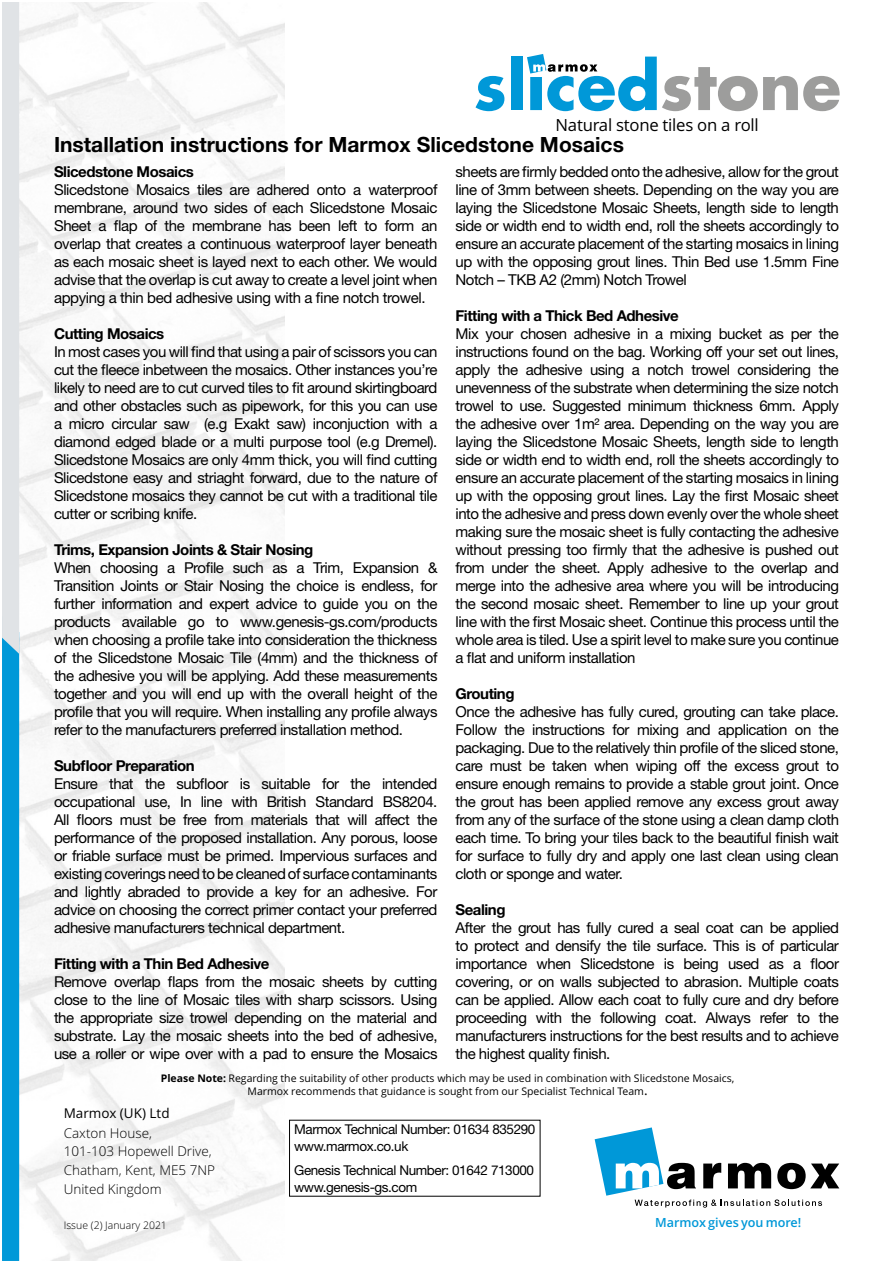
<style>
.page{position:relative;width:893px;height:1263px;background:#fff}
.page>*{position:absolute;margin:0;border:0;box-sizing:border-box;transform-origin:0 0}
.t1{font:700 21px "Helvetica Neue LT Std";color:#000}
.t2{font:16.8px "Open Sans";letter-spacing:-.015em;color:#000}
.t3{font:15px/18px "Helvetica Neue LT Std";letter-spacing:-.03em;color:#000;text-align:justify}
.t4{font:700 15px "Helvetica Neue LT Std";letter-spacing:-.03em;color:#000}
.t5{font:13.5px/16.2px "Helvetica Neue LT Std";letter-spacing:-.03em;color:#000}
.t6{font:300 13.5px/18.8px "Open Sans";color:#000}
.t7{font:13.5px "Open Sans";color:#000}
.t8{font:600 12.6px "Open Sans";color:#0098d8}
.t9{font:10.5px/13.2px "Open Sans";color:#000;text-align:center}
.t10{font:300 10.5px "Open Sans";letter-spacing:-.005em;color:#000}
.s1{font-weight:700}
.s2{font-size:13.5px}
</style>
<div class="page">
<svg style="left:475px;top:76px;width:29px;height:35px"></svg>
<div style="left:511px;top:57px;width:11px;height:53px;background:#0098d8"></div>
<svg style="left:527px;top:54px;width:313px;height:57px"></svg>
<svg style="left:595px;top:1127px;width:244px;height:81px"></svg>
<svg style="left:2px;top:2px;width:17px;height:1259px;background:#72bedf"></svg>
<p class="t2" style="left:556px;top:114px;width:205px">Natural stone tiles on a roll</p>
<h1 class="t1" style="left:54px;top:132px;width:571px">Installation instructions for Marmox Slicedstone Mosaics</h1>
<p class="t4" style="left:54px;top:162px;width:141px">Slicedstone Mosaics</p>
<p class="t3" style="left:54px;top:180px;width:385px">Slicedstone Mosaics tiles are adhered onto a waterproof membrane, around two sides of each Slicedstone Mosaic Sheet a flap of the membrane has been left to form an overlap that creates a continuous waterproof layer beneath as each mosaic sheet is layed next to each other. We would advise that the overlap is cut away to create a level joint when appying a thin bed adhesive using with a fine notch trowel.</p>
<p class="t4" style="left:54px;top:324px;width:112px">Cutting Mosaics</p>
<p class="t3" style="left:54px;top:342px;width:385px">In most cases you will find that using a pair of scissors you can cut the fleece inbetween the mosaics. Other instances you’re likely to need are to cut curved tiles to fit around skirtingboard and other obstacles such as pipework, for this you can use a micro circular saw (e.g Exakt saw) inconjuction with a diamond edged blade or a multi purpose tool (e.g Dremel).<br>Slicedstone Mosaics are only 4mm thick, you will find cutting Slicedstone easy and striaght forward, due to the nature of Slicedstone mosaics they cannot be cut with a traditional tile cutter or scribing knife.</p>
<p class="t4" style="left:54px;top:540px;width:261px">Trims, Expansion Joints &amp; Stair Nosing</p>
<p class="t3" style="left:54px;top:558px;width:385px">When choosing a Profile such as a Trim, Expansion &amp; Transition Joints or Stair Nosing the choice is endless, for further information and expert advice to guide you on the products available go to www.genesis-gs.com/products when choosing a profile take into consideration the thickness of the Slicedstone Mosaic Tile (4mm) and the thickness of the adhesive you will be applying. Add these measurements together and you will end up with the overall height of the profile that you will require. When installing any profile always refer to the manufacturers preferred installation method.</p>
<p class="t4" style="left:54px;top:756px;width:142px">Subfloor Preparation</p>
<p class="t3" style="left:54px;top:774px;width:385px">Ensure that the subfloor is suitable for the intended occupational use, In line with British Standard BS8204.<br>All floors must be free from materials that will affect the performance of the proposed installation. Any porous, loose or friable surface must be primed. Impervious surfaces and existing coverings need to be cleaned of surface contaminants and lightly abraded to provide a key for an adhesive. For advice on choosing the correct primer contact your preferred adhesive manufacturers technical department.</p>
<p class="t4" style="left:54px;top:954px;width:217px">Fitting with a Thin Bed Adhesive</p>
<p class="t3" style="left:54px;top:972px;width:385px">Remove overlap flaps from the mosaic sheets by cutting close to the line of Mosaic tiles with sharp scissors. Using the appropriate size trowel depending on the material and substrate. Lay the mosaic sheets into the bed of adhesive, use a roller or wipe over with a pad to ensure the Mosaics</p>
<p class="t3" style="left:455px;top:162px;width:385px">sheets are firmly bedded onto the adhesive, allow for the grout line of 3mm between sheets. Depending on the way you are laying the Slicedstone Mosaic Sheets, length side to length side or width end to width end, roll the sheets accordingly to ensure an accurate placement of the starting mosaics in lining up with the opposing grout lines. Thin Bed use 1.5mm Fine Notch – TKB A2 (2mm) Notch Trowel</p>
<p class="t4" style="left:455px;top:306px;width:225px">Fitting with a Thick Bed Adhesive</p>
<p class="t3" style="left:455px;top:324px;width:385px">Mix your chosen adhesive in a mixing bucket as per the instructions found on the bag. Working off your set out lines, apply the adhesive using a notch trowel considering the unevenness of the substrate when determining the size notch trowel to use. Suggested minimum thickness 6mm. Apply the adhesive over 1m² area. Depending on the way you are laying the Slicedstone Mosaic Sheets, length side to length side or width end to width end, roll the sheets accordingly to ensure an accurate placement of the starting mosaics in lining up with the opposing grout lines. Lay the first Mosaic sheet into the adhesive and press down evenly over the whole sheet making sure the mosaic sheet is fully contacting the adhesive without pressing too firmly that the adhesive is pushed out from under the sheet. Apply adhesive to the overlap and merge into the adhesive area where you will be introducing the second mosaic sheet. Remember to line up your grout line with the first Mosaic sheet. Continue this process until the whole area is tiled. Use a spirit level to make sure you continue a flat and uniform installation</p>
<p class="t4" style="left:455px;top:684px;width:61px">Grouting</p>
<p class="t3" style="left:455px;top:702px;width:385px">Once the adhesive has fully cured, grouting can take place.<br>Follow the instructions for mixing and application on the packaging. Due to the relatively thin profile of the sliced stone, care must be taken when wiping off the excess grout to ensure enough remains to provide a stable grout joint. Once the grout has been applied remove any excess grout away from any of the surface of the stone using a clean damp cloth each time. To bring your tiles back to the beautiful finish wait for surface to fully dry and apply one last clean using clean cloth or sponge and water.</p>
<p class="t4" style="left:455px;top:900px;width:52px">Sealing</p>
<p class="t3" style="left:455px;top:918px;width:385px">After the grout has fully cured a seal coat can be applied to protect and densify the tile surface. This is of particular importance when Slicedstone is being used as a floor covering, or on walls subjected to abrasion. Multiple coats can be applied. Allow each coat to fully cure and dry before proceeding with the following coat. Always refer to the manufacturers instructions for the best results and to achieve the highest quality finish.</p>
<p class="t9" style="left:161px;top:1071px;width:575px"><span class="s1">Please Note:</span> Regarding the suitability of other products which may be used in combination with Slicedstone Mosaics,<br>Marmox recommends that guidance is sought from our Specialist Technical Team<span class="s2">.</span></p>
<p class="t7" style="left:64px;top:1104px;width:107px">Marmox (UK) Ltd</p>
<p class="t6" style="left:64px;top:1123px;width:153px">Caxton House,<br>101-103 Hopewell Drive,<br>Chatham, Kent, ME5 7NP<br>United Kingdom</p>
<p class="t10" style="left:64px;top:1218px;width:105px">Issue (2) January 2021</p>
<p class="t8" style="left:655px;top:1214px;width:148px">Marmox gives you more!</p>
<p class="t5" style="left:294px;top:1121px;width:243px">Marmox Technical Number: 01634 835290 www.marmox.co.uk</p>
<p class="t5" style="left:294px;top:1162px;width:241px">Genesis Technical Number: 01642 713000 www.genesis-gs.com</p>
</div>
